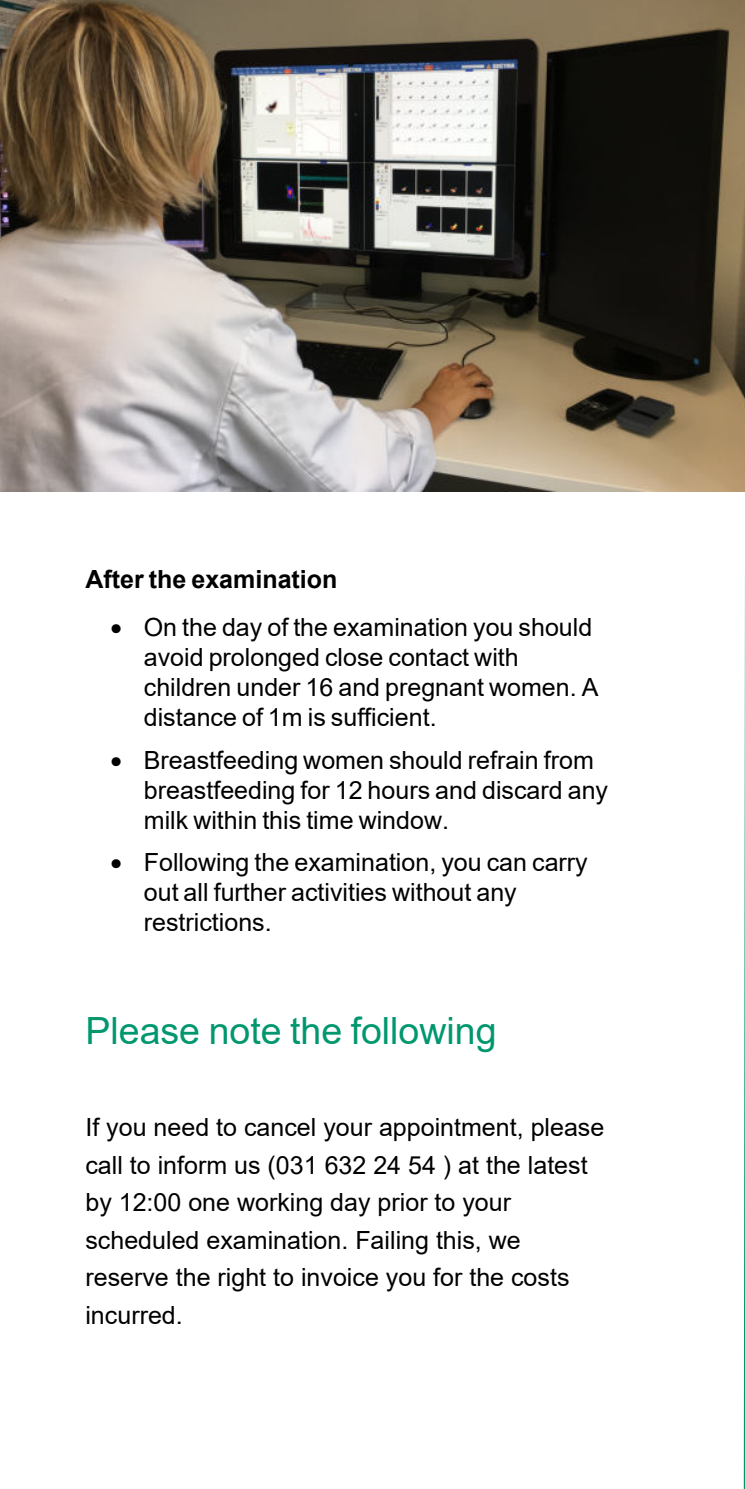
<style>
.page{position:relative;width:745px;height:1489px;background:#fff}
.page>*{position:absolute;margin:0;border:0;box-sizing:border-box;transform-origin:0 0}
.t1{font:37.5px "Arial";color:#00976f}
.t2{font:25px/30px "Arial";color:#000}
.t3{font:700 25px "Arial";color:#000}
</style>
<div class="page">
<img style="left:0;top:0;width:744px;height:491px">
<img style="left:0;top:0;width:1px;height:489px">
<svg style="left:743px;top:1365px;width:1px;height:123px"></svg>
<p class="t3" style="left:85px;top:562px;width:253px">After the examination</p>
<p class="t2" style="left:144px;top:612px;width:456px;text-indent:-33px">• On the day of the examination you should avoid prolonged close contact with children under 16 and pregnant women. A distance of 1m is sufficient.</p>
<p class="t2" style="left:144px;top:744px;width:465px;text-indent:-33px">• Breastfeeding women should refrain from breastfeeding for 12 hours and discard any milk within this time window.</p>
<p class="t2" style="left:144px;top:847px;width:445px;text-indent:-33px">• Following the examination, you can carry out all further activities without any restrictions.</p>
<h1 class="t1" style="left:85px;top:1004px;width:412px">Please note the following</h1>
<p class="t2" style="left:85px;top:1108px;width:520px;line-height:37.5px">If you need to cancel your appointment, please call to inform us (031 632 24 54 ) at the latest by 12:00 one working day prior to your scheduled examination. Failing this, we reserve the right to invoice you for the costs incurred.</p>
</div>
